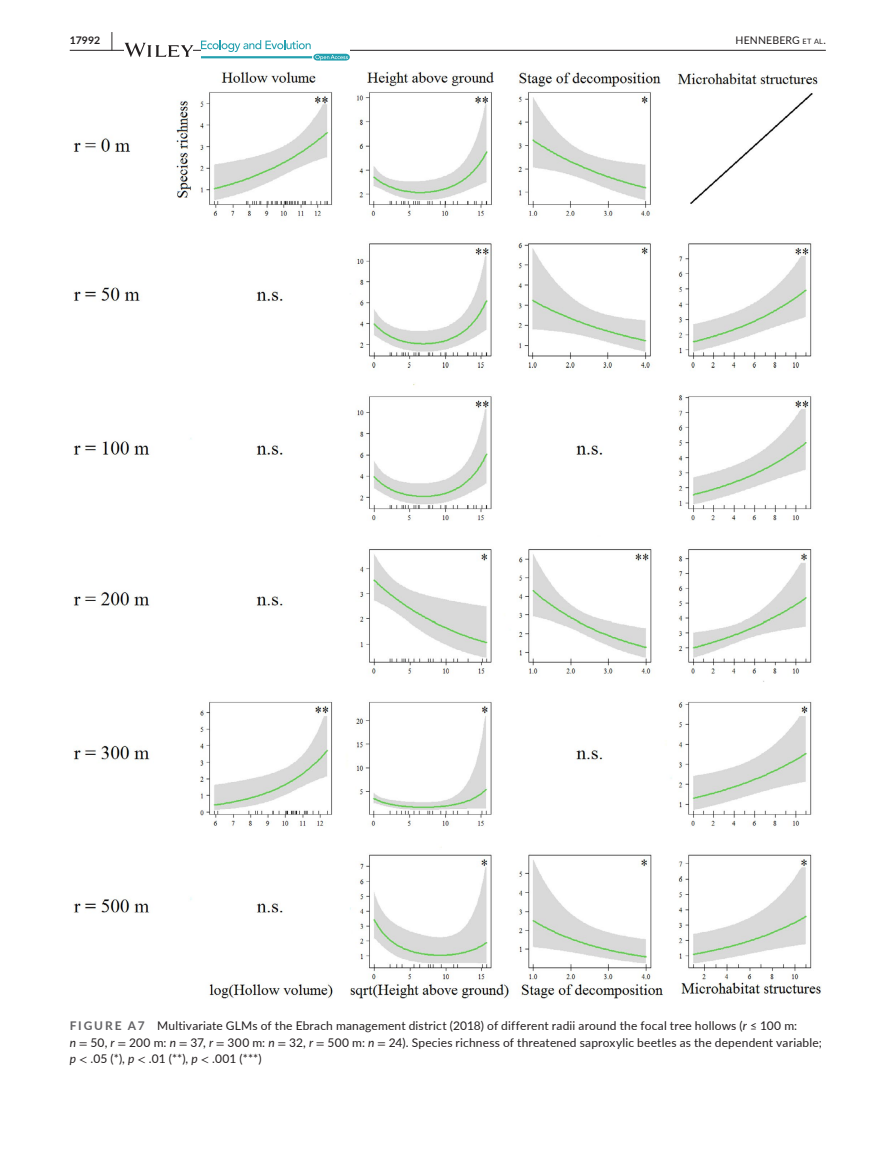
<style>
.page{position:relative;width:893px;height:1174px;background:#fff}
.page>*{position:absolute;margin:0;border:0;box-sizing:border-box;transform-origin:0 0}
.t1{font:12px/16.5px "Lato";letter-spacing:.015em;color:#231f20}
.t2{font:10.5px "Lato";letter-spacing:.01em;color:#231f20}
.t3{font:700 10.5px "Lato";color:#231f20}
.s1{font-size:19.5px}
.s2{font-size:7.35px}
.s3{font-weight:700;color:#636366}
.s4{font-style:italic}
.s5{font-family:"STIX"}
</style>
<div class="page">
<hr style="left:70px;top:50px;width:756px;height:1px;background:#231f20">
<svg style="left:125px;top:43px;width:68px;height:14px"></svg>
<svg style="left:201px;top:40px;width:149px;height:21px"></svg>
<img style="left:74px;top:72px;width:748px;height:926px">
<p class="t3" style="left:70px;top:33px;width:45px">17992 <span class="s1">|</span></p>
<p class="t2" style="left:736px;top:33px;width:92px">HENNEBERG <span class="s2">et al</span>.</p>
<p class="t1" style="left:70px;top:1017px;width:754px"><span class="s3">FIGURE A7</span> Multivariate GLMs of the Ebrach management district (2018) of different radii around the focal tree hollows (<span class="s4">r</span> ≤ 100 m:<br><span class="s4">n</span> <span class="s5">=</span> 50, <span class="s4">r</span> <span class="s5">=</span> 200 m: <span class="s4">n</span> <span class="s5">=</span> 37, <span class="s4">r</span> <span class="s5">=</span> 300 m: <span class="s4">n</span> <span class="s5">=</span> 32, <span class="s4">r</span> <span class="s5">=</span> 500 m: <span class="s4">n</span> <span class="s5">=</span> 24). Species richness of threatened saproxylic beetles as the dependent variable; <span class="s4">p</span> <span class="s5">&lt;</span> .05 (*), <span class="s4">p</span> <span class="s5">&lt;</span> .01 (**), <span class="s4">p</span> <span class="s5">&lt;</span> .001 (***)</p>
</div>
